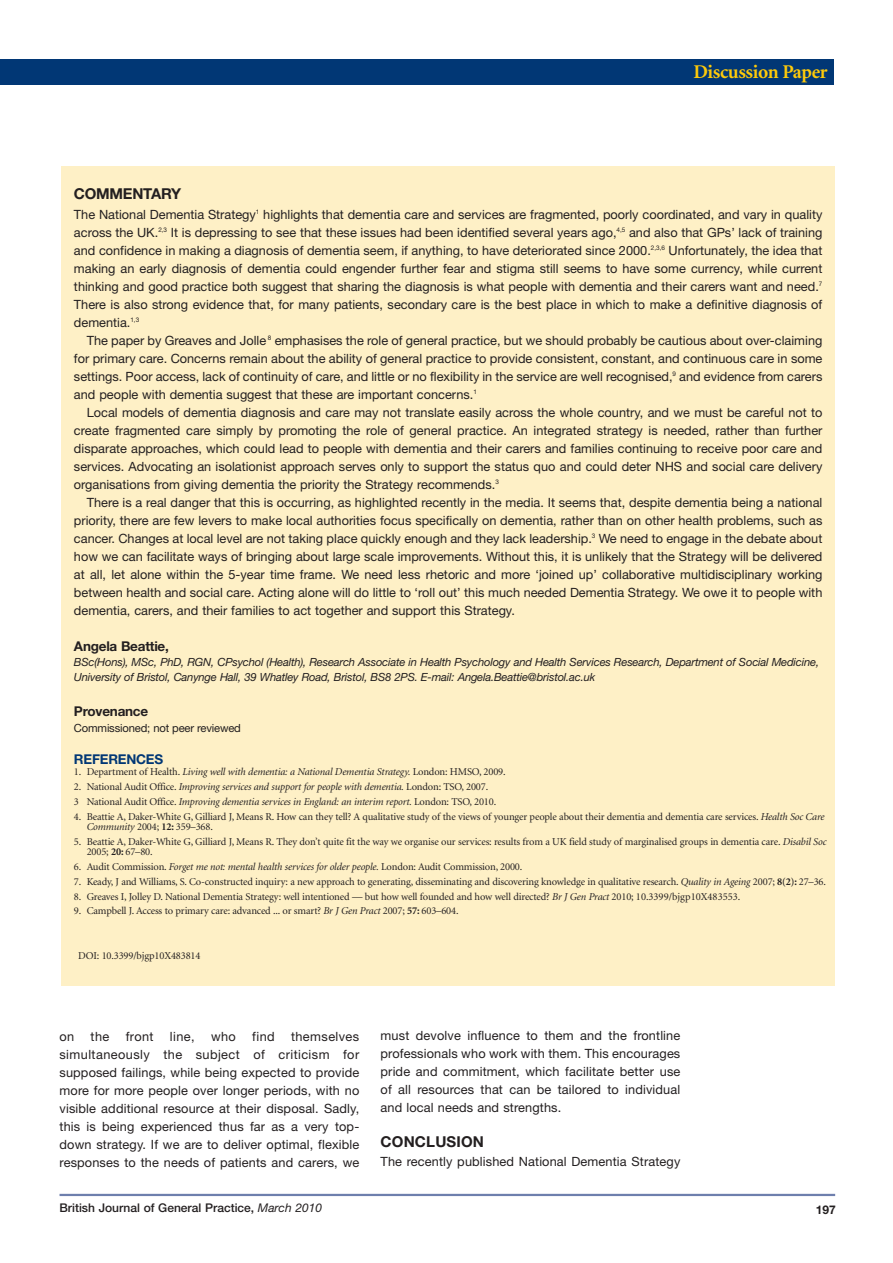
<style>
.page{position:relative;width:893px;height:1263px;background:#fff}
.page>*{position:absolute;margin:0;border:0;box-sizing:border-box;transform-origin:0 0}
.t1{font:700 19.5px "Minion";letter-spacing:-.27em;color:#feca0a}
.t2{font:15px "Helvetica Neue Bold TT";letter-spacing:.01em;color:#231f20}
.t3{font:700 15px "Helvetica Neue";letter-spacing:-.015em;color:#231f20}
.t4{font:700 13.5px "Helvetica Neue";letter-spacing:-.015em;color:#231f20}
.t5{font:700 13.5px "Helvetica Neue";letter-spacing:-.015em;color:#013775}
.t6{font:12.75px/18px "Helvetica Neue";color:#231f20;text-align:justify}
.t7{font:500 12px "Helvetica Neue";color:#231f20}
.t8{font:12px "Helvetica Neue Bold TT";color:#231f20}
.t9{font:italic 11.25px/15px "Helvetica Neue";letter-spacing:-.015em;color:#231f20}
.t10{font:11.25px "Helvetica Neue";letter-spacing:-.015em;color:#231f20}
.t11{font:10.5px/10.5px "Minion";letter-spacing:-.015em;color:#231f20}
.t12{font:italic 10.5px/14.7px "Minion";letter-spacing:-.015em;color:#231f20}
.s1{font-style:normal}
.s2{font-style:italic}
.s3{font-weight:700}
.s4{font-weight:400;font-style:italic}
</style>
<div class="page">
<hr style="left:60px;top:1194px;width:775px;height:2px;background:#6e7fad">
<div style="left:0;top:60px;width:833px;height:25px;background:#013775"></div>
<div style="left:61px;top:166px;width:774px;height:819px;background:#fef0c6"></div>
<h1 class="t1" style="left:693px;top:64px;width:137px">D Oi s cr ui gsisni oa lnPPaappeerrs</h1>
<p class="t3" style="left:74px;top:189px;width:109px">COMMENTARY</p>
<p class="t6" style="left:74px;top:207px;width:750px">The National Dementia Strategy<sup>1</sup> highlights that dementia care and services are fragmented, poorly coordinated, and vary in quality across the UK.<sup>2,3</sup> It is depressing to see that these issues had been identified several years ago,<sup>4,5</sup> and also that GPs’ lack of training and confidence in making a diagnosis of dementia seem, if anything, to have deteriorated since 2000.<sup>2,3,6</sup> Unfortunately, the idea that making an early diagnosis of dementia could engender further fear and stigma still seems to have some currency, while current thinking and good practice both suggest that sharing the diagnosis is what people with dementia and their carers want and need.<sup>7<br></sup>There is also strong evidence that, for many patients, secondary care is the best place in which to make a definitive diagnosis of dementia.<sup>1,3</sup></p>
<p class="t6" style="left:74px;top:333px;width:750px;text-indent:13px">The paper by Greaves and Jolle <sup>8</sup> emphasises the role of general practice, but we should probably be cautious about over-claiming for primary care. Concerns remain about the ability of general practice to provide consistent, constant, and continuous care in some settings. Poor access, lack of continuity of care, and little or no flexibility in the service are well recognised,<sup>9</sup> and evidence from carers and people with dementia suggest that these are important concerns.<sup>1</sup></p>
<p class="t6" style="left:74px;top:405px;width:750px;text-indent:13px">Local models of dementia diagnosis and care may not translate easily across the whole country, and we must be careful not to create fragmented care simply by promoting the role of general practice. An integrated strategy is needed, rather than further disparate approaches, which could lead to people with dementia and their carers and families continuing to receive poor care and services. Advocating an isolationist approach serves only to support the status quo and could deter NHS and social care delivery organisations from giving dementia the priority the Strategy recommends.<sup>3</sup></p>
<p class="t6" style="left:74px;top:495px;width:750px;text-indent:13px">There is a real danger that this is occurring, as highlighted recently in the media. It seems that, despite dementia being a national priority, there are few levers to make local authorities focus specifically on dementia, rather than on other health problems, such as cancer. Changes at local level are not taking place quickly enough and they lack leadership.<sup>3</sup> We need to engage in the debate about how we can facilitate ways of bringing about large scale improvements. Without this, it is unlikely that the Strategy will be delivered at all, let alone within the 5-year time frame. We need less rhetoric and more ‘joined up’ collaborative multidisciplinary working between health and social care. Acting alone will do little to ‘roll out’ this much needed Dementia Strategy. We owe it to people with dementia, carers, and their families to act together and support this Strategy.</p>
<p class="t4" style="left:74px;top:641px;width:96px">Angela Beattie,</p>
<p class="t9" style="left:74px;top:655px;width:747px">BSc(Hons), MSc, PhD, RGN, CPsychol (Health), Research Associate in Health Psychology and Health Services Research, Department of Social Medicine,<br>University of Bristol, Canynge Hall, 39 Whatley Road, Bristol, BS8 2PS. E-mail: Angela.Beattie@bristol.ac.uk</p>
<p class="t4" style="left:74px;top:706px;width:76px">Provenance</p>
<p class="t10" style="left:74px;top:724px;width:168px">Commissioned; not peer reviewed</p>
<p class="t5" style="left:74px;top:754px;width:91px">REFERENCES</p>
<p class="t12" style="left:74px;top:765px;width:433px"><span class="s1">1. Department of Health.</span> Living well with dementia: a National Dementia Strategy. <span class="s1">London: HMSO, 2009.</span></p>
<p class="t12" style="left:74px;top:780px;width:424px"><span class="s1">2. National Audit Office.</span> Improving services and support for people with dementia. <span class="s1">London: TSO, 2007.<br>3 National Audit Office.</span> Improving dementia services in England: an interim report. <span class="s1">London: TSO, 2010.</span></p>
<p class="t11" style="left:87px;top:812px;width:739px;text-indent:-13px">4. Beattie A, Daker-White G, Gilliard J, Means R. How can they tell? A qualitative study of the views of younger people about their dementia and dementia care services. <span class="s2">Health Soc Care<br>Community</span> 2004; <span class="s3">12:</span> 359–368.</p>
<p class="t11" style="left:87px;top:837px;width:741px;text-indent:-13px">5. Beattie A, Daker-White G, Gilliard J, Means R. They don’t quite fit the way we organise our services: results from a UK field study of marginalised groups in dementia care. <span class="s2">Disabil Soc<br></span>2005; <span class="s3">20:</span> 67–80.</p>
<p class="t12" style="left:74px;top:860px;width:450px"><span class="s1">6. Audit Commission.</span> Forget me not: mental health services for older people. <span class="s1">London: Audit Commission, 2000.</span></p>
<p class="t11" style="left:74px;top:877px;width:753px">7. Keady, J and Williams, S. Co-constructed inquiry: a new approach to generating, disseminating and discovering knowledge in qualitative research. <span class="s2">Quality in Ageing</span> 2007; <span class="s3">8(2):</span> 27–36.</p>
<p class="t11" style="left:74px;top:892px;width:668px">8. Greaves I, Jolley D. National Dementia Strategy: well intentioned — but how well founded and how well directed? <span class="s2">Br J Gen Pract</span> 2010; 10.3399/bjgp10X483553.</p>
<p class="t11" style="left:74px;top:907px;width:386px">9. Campbell J. Access to primary care: advanced ... or smart? <span class="s2">Br J Gen Pract</span> 2007; <span class="s3">57:</span> 603–604.</p>
<p class="t11" style="left:78px;top:951px;width:124px">DOI: 10.3399/bjgp10X483814</p>
<p class="t6" style="left:60px;top:1028px;width:301px;text-indent:231px">themselves simultaneously the subject of criticism for supposed failings, while being expected to provide more for more people over longer periods, with no visible additional resource at their disposal. Sadly, this is being experienced thus far as a very top&shy;down strategy. If we are to deliver optimal, flexible responses to the needs of patients and carers, we</p>
<p class="t6" style="left:381px;top:1028px;width:301px">must devolve influence to them and the frontline professionals who work with them. This encourages pride and commitment, which facilitate better use of all resources that can be tailored to individual and local needs and strengths.</p>
<p class="t6" style="left:60px;top:1028px;width:16px">on</p>
<p class="t6" style="left:91px;top:1028px;width:20px">the</p>
<p class="t6" style="left:126px;top:1028px;width:29px">front</p>
<p class="t6" style="left:170px;top:1028px;width:26px">line,</p>
<p class="t6" style="left:211px;top:1028px;width:26px">who</p>
<p class="t6" style="left:252px;top:1028px;width:24px">find</p>
<p class="t2" style="left:381px;top:1132px;width:105px">CONCLUSION</p>
<p class="t6" style="left:381px;top:1154px;width:301px">The recently published National Dementia Strategy</p>
<p class="t7" style="left:60px;top:1203px;width:264px">British Journal of General Practice, <span class="s4">March 2010</span></p>
<p class="t8" style="left:816px;top:1202px;width:22px">197</p>
</div>
